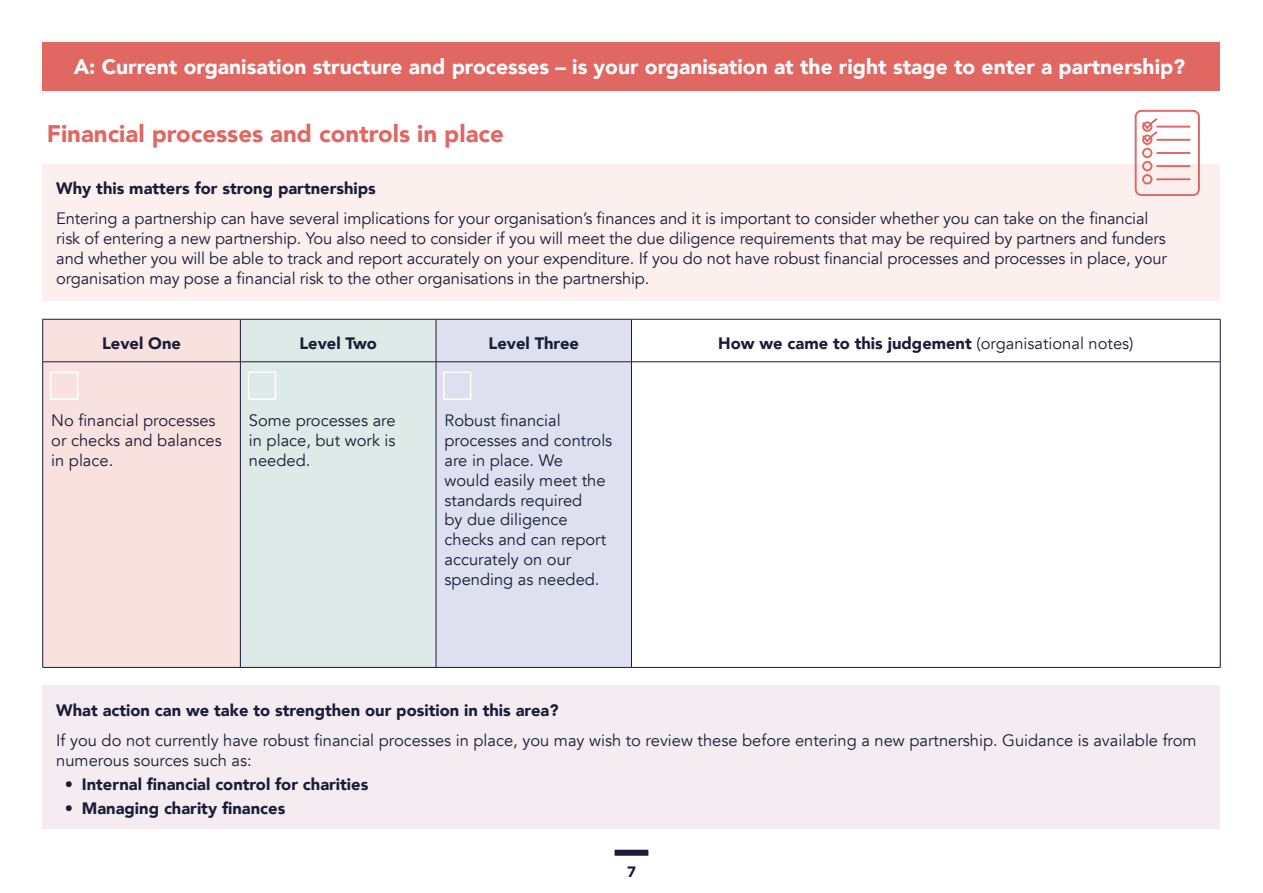
<style>
.page{position:relative;width:1263px;height:893px;background:#fff}
.page>*{position:absolute;margin:0;border:0;box-sizing:border-box;transform-origin:0 0}
.Small_Header_H2{font:900 24px "Avenir";color:#e06762}
.t1{font:900 21px "Avenir";color:#fff}
.Body_Copy_11pt{font:16.5px/19.8px "Avenir";letter-spacing:-.01em;color:#1a1c38}
.Bold_Body_11pt{font:900 16.5px "Avenir";color:#1a1c38}
.Table_Headers_H3{font:900 16.5px "Avenir";color:#1a1c38}
.t2{font:900 15px "Avenir";color:#1a1c38}
.s1{font-weight:400}
</style>
<div class="page">
<div style="left:43px;top:164px;width:1177px;height:137px;background:#fcf0ef"></div>
<div style="left:43px;top:43px;width:1177px;height:48px;background:#e06762"></div>
<div style="left:43px;top:686px;width:1177px;height:143px;background:#f4ecf1"></div>
<svg style="left:1135px;top:110px;width:65px;height:86px"></svg>
<div style="left:43px;top:320px;width:197px;height:347px;background:#f9e1e0"></div>
<div style="left:241px;top:320px;width:195px;height:347px;background:#deeae8"></div>
<div style="left:437px;top:320px;width:194px;height:347px;background:#dfe0ef"></div>
<hr style="left:43px;top:319px;width:197px;height:1px;background:#1a1c38">
<hr style="left:42px;top:319px;width:1px;height:43px;background:#1a1c38">
<hr style="left:240px;top:319px;width:196px;height:1px;background:#1a1c38">
<hr style="left:240px;top:319px;width:1px;height:43px;background:#1a1c38">
<hr style="left:436px;top:319px;width:195px;height:1px;background:#1a1c38">
<hr style="left:436px;top:319px;width:1px;height:43px;background:#1a1c38">
<hr style="left:631px;top:319px;width:589px;height:1px;background:#1a1c38">
<hr style="left:631px;top:319px;width:1px;height:43px;background:#1a1c38">
<hr style="left:1220px;top:319px;width:1px;height:43px;background:#1a1c38">
<hr style="left:43px;top:362px;width:197px;height:1px;background:#1a1c38">
<hr style="left:42px;top:362px;width:1px;height:305px;background:#1a1c38">
<hr style="left:240px;top:362px;width:196px;height:1px;background:#1a1c38">
<hr style="left:240px;top:362px;width:1px;height:305px;background:#1a1c38">
<hr style="left:436px;top:362px;width:195px;height:1px;background:#1a1c38">
<hr style="left:436px;top:362px;width:1px;height:305px;background:#1a1c38">
<hr style="left:631px;top:362px;width:589px;height:1px;background:#1a1c38">
<hr style="left:631px;top:362px;width:1px;height:305px;background:#1a1c38">
<hr style="left:1220px;top:362px;width:1px;height:305px;background:#1a1c38">
<hr style="left:43px;top:667px;width:197px;height:1px;background:#1a1c38">
<hr style="left:240px;top:667px;width:196px;height:1px;background:#1a1c38">
<hr style="left:436px;top:667px;width:195px;height:1px;background:#1a1c38">
<hr style="left:631px;top:667px;width:589px;height:1px;background:#1a1c38">
<div style="left:50px;top:372px;width:28px;height:28px;border:2px solid #fff"></div>
<div style="left:248px;top:372px;width:28px;height:28px;border:2px solid #fff"></div>
<div style="left:443px;top:372px;width:28px;height:28px;border:2px solid #fff"></div>
<div style="left:615px;top:850px;width:33px;height:6px;background:#1a1c38"></div>
<p class="t1" style="left:74px;top:49px;width:1113px">A: Current organisation structure and processes – is your organisation at the right stage to enter a partnership?</p>
<h2 class="Small_Header_H2" style="left:47px;top:113px;width:459px">Financial processes and controls in place</h2>
<p class="Bold_Body_11pt" style="left:56px;top:174px;width:321px">Why this matters for strong partnerships</p>
<p class="Body_Copy_11pt" style="left:56px;top:209px;width:1112px">Entering a partnership can have several implications for your organisation’s finances and it is important to consider whether you can take on the financial risk of entering a new partnership. You also need to consider if you will meet the due diligence requirements that may be required by partners and funders and whether you will be able to track and report accurately on your expenditure. If you do not have robust financial processes and processes in place, your organisation may pose a financial risk to the other organisations in the partnership.</p>
<h3 class="Table_Headers_H3" style="left:102px;top:329px;width:80px">Level One</h3>
<h3 class="Table_Headers_H3" style="left:299px;top:329px;width:79px">Level Two</h3>
<h3 class="Table_Headers_H3" style="left:488px;top:329px;width:92px">Level Three</h3>
<h3 class="Table_Headers_H3" style="left:718px;top:329px;width:417px">How we came to this judgement <span class="s1">(organisational notes)</span></h3>
<p class="Body_Copy_11pt" style="left:51px;top:411px;width:172px">No financial processes or checks and balances in place.</p>
<p class="Body_Copy_11pt" style="left:249px;top:411px;width:148px;text-align:justify">Some processes are in place, but work is needed.</p>
<p class="Body_Copy_11pt" style="left:444px;top:411px;width:169px">Robust financial processes and controls are in place. We<br>would easily meet the standards required<br>by due diligence checks and can report accurately on our spending as needed.</p>
<p class="Bold_Body_11pt" style="left:56px;top:696px;width:504px">What action can we take to strengthen our position in this area?</p>
<p class="Body_Copy_11pt" style="left:56px;top:731px;width:1142px">If you do not currently have robust financial processes in place, you may wish to review these before entering a new partnership. Guidance is available from numerous sources such as:</p>
<p class="Bold_Body_11pt" style="left:65px;top:770px;width:305px">• Internal financial control for charities</p>
<p class="Bold_Body_11pt" style="left:65px;top:794px;width:222px">• Managing charity finances</p>
<p class="t2" style="left:627px;top:859px;width:10px">7</p>
</div>
